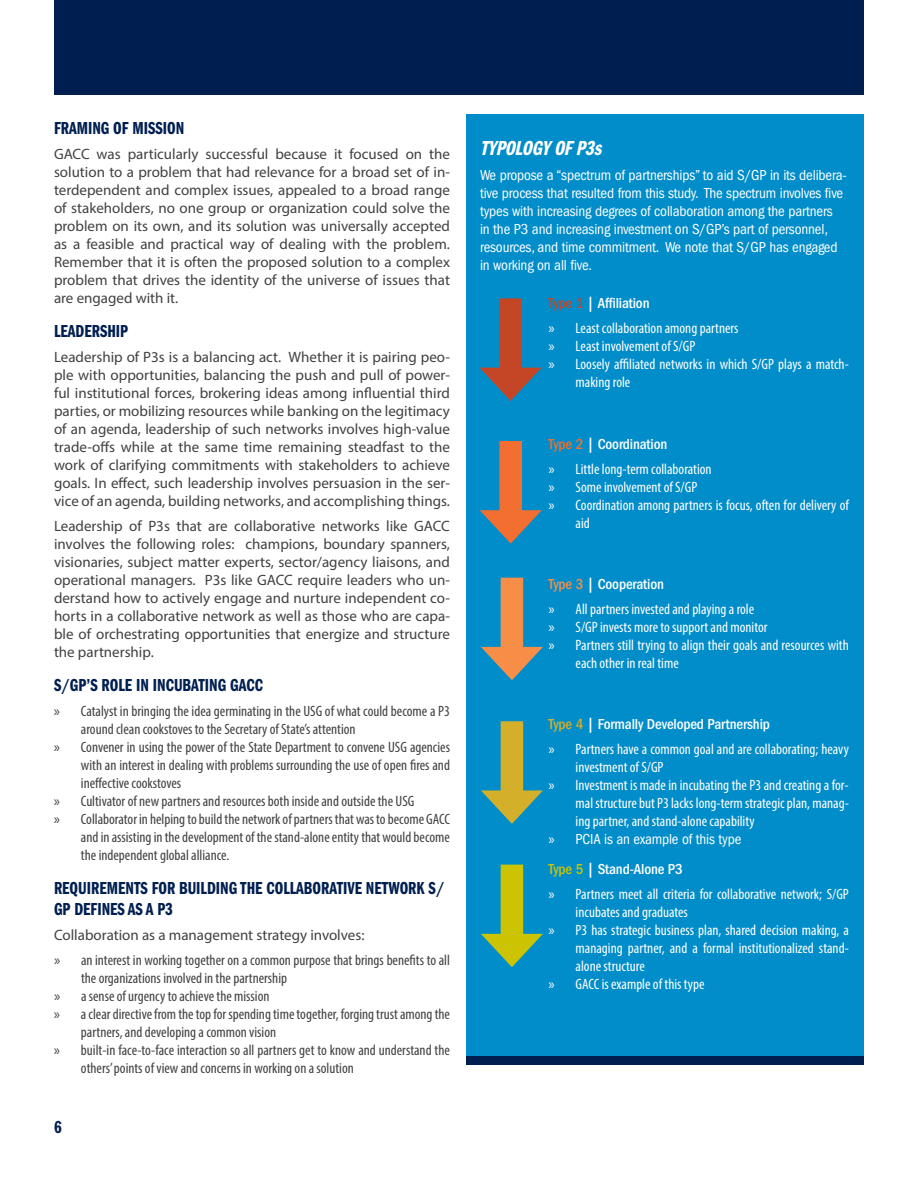
<style>
.page{position:relative;width:918px;height:1188px;background:#fff}
.page>*{position:absolute;margin:0;border:0;box-sizing:border-box;transform-origin:0 0}
.t1{font:italic 21px "ITC Franklin Gothic Std Dm Cp";color:#fff}
.t2{font:18px/21px "ITC Franklin Gothic Std Dm Cp";color:#001f50}
.t3{font:15px/18px "Myriad Pro";color:#414042;text-align:justify}
.t4{font:condensed 15px/24.8px "Myriad Pro";color:#414042}
.t5{font:condensed 15px "Myriad Pro";color:#fff}
.t6{font:condensed 15px/18px "ITC Franklin Gothic Std";letter-spacing:-.01em;color:#fff}
.t7{font:500 condensed 15px "ITC Franklin Gothic Std";letter-spacing:-.01em;color:#fff}
.s1{font-stretch:normal}
.s2{color:#c54626}
.s3{color:#f36e31}
.s4{color:#f68e47}
.s5{color:#d4b02a}
.s6{font-family:"Myriad Pro";font-stretch:normal}
.s7{font-weight:500;color:#ccc403}
.s8{font-weight:500}
</style>
<div class="page">
<div style="left:54px;top:0;width:810px;height:94px;background:#001f50"></div>
<div style="left:467px;top:114px;width:397px;height:942px;background:#008dc9"></div>
<div style="left:467px;top:1056px;width:397px;height:9px;background:#001f50"></div>
<div style="left:499px;top:298px;width:23px;height:82px;background:#c54626"></div>
<svg style="left:480px;top:368px;width:61px;height:33px"></svg>
<div style="left:499px;top:441px;width:23px;height:82px;background:#f36e31"></div>
<svg style="left:480px;top:510px;width:62px;height:34px"></svg>
<div style="left:501px;top:578px;width:22px;height:81px;background:#f68e47"></div>
<svg style="left:481px;top:647px;width:62px;height:33px"></svg>
<div style="left:501px;top:721px;width:22px;height:82px;background:#d4b02a"></div>
<svg style="left:481px;top:790px;width:62px;height:34px"></svg>
<div style="left:501px;top:865px;width:22px;height:81px;background:#ccc403"></div>
<svg style="left:481px;top:934px;width:62px;height:33px"></svg>
<p class="t2" style="left:54px;top:118px;width:132px">FRAMING OF MISSION</p>
<p class="t3" style="left:54px;top:144px;width:398px">GACC was particularly successful because it focused on the solution to a problem that had relevance for a broad set of in&shy;terdependent and complex issues, appealed to a broad range of stakeholders, no one group or organization could solve the problem on its own, and its solution was universally accepted as a feasible and practical way of dealing with the problem.<br>Remember that it is often the proposed solution to a complex problem that drives the identity of the universe of issues that are engaged with it.</p>
<p class="t2" style="left:54px;top:321px;width:76px">LEADERSHIP</p>
<p class="t3" style="left:54px;top:348px;width:398px">Leadership of P3s is a balancing act. Whether it is pairing peo&shy;ple with opportunities, balancing the push and pull of power&shy;ful institutional forces, brokering ideas among influential third parties, or mobilizing resources while banking on the legitimacy of an agenda, leadership of such networks involves high-value trade-offs while at the same time remaining steadfast to the work of clarifying commitments with stakeholders to achieve goals. In effect, such leadership involves persuasion in the ser&shy;vice of an agenda, building networks, and accomplishing things.</p>
<p class="t3" style="left:54px;top:516px;width:398px">Leadership of P3s that are collaborative networks like GACC involves the following roles: champions, boundary spanners, visionaries, subject matter experts, sector/agency liaisons, and operational managers. P3s like GACC require leaders who un&shy;derstand how to actively engage and nurture independent co&shy;horts in a collaborative network as well as those who are capa&shy;ble of orchestrating opportunities that energize and structure the partnership.</p>
<p class="t2" style="left:54px;top:675px;width:211px">S/GP’S ROLE IN INCUBATING GACC</p>
<p class="t4" style="left:54px;top:698px;width:397px"><span class="s1">»</span> Catalyst in bringing the idea germinating in the USG of what could become a P3</p>
<p class="t4" style="left:81px;top:716px;width:276px">around clean cookstoves to the Secretary of State’s attention</p>
<p class="t4" style="left:54px;top:734px;width:398px"><span class="s1">»</span> Convener in using the power of the State Department to convene USG agencies</p>
<p class="t4" style="left:81px;top:752px;width:370px">with an interest in dealing with problems surrounding the use of open fires and</p>
<p class="t4" style="left:81px;top:770px;width:102px">ineffective cookstoves</p>
<p class="t4" style="left:54px;top:788px;width:362px"><span class="s1">»</span> Cultivator of new partners and resources both inside and outside the USG</p>
<p class="t4" style="left:54px;top:806px;width:397px"><span class="s1">»</span> Collaborator in helping to build the network of partners that was to become GACC</p>
<p class="t4" style="left:81px;top:824px;width:370px">and in assisting in the development of the stand-alone entity that would become</p>
<p class="t4" style="left:81px;top:842px;width:150px">the independent global alliance.</p>
<p class="t2" style="left:54px;top:878px;width:392px">REQUIREMENTS FOR BUILDING THE COLLABORATIVE NETWORK S/<br>GP DEFINES AS A P3</p>
<p class="t4" style="left:54px;top:923px;width:398px"><span class="s1">Collaboration as a management strategy involves:<br>»</span> an interest in working together on a common purpose that brings benefits to all</p>
<p class="t4" style="left:81px;top:965px;width:208px">the organizations involved in the partnership</p>
<p class="t4" style="left:54px;top:983px;width:217px"><span class="s1">»</span> a sense of urgency to achieve the mission</p>
<p class="t4" style="left:54px;top:1001px;width:398px"><span class="s1">»</span> a clear directive from the top for spending time together, forging trust among the</p>
<p class="t4" style="left:81px;top:1019px;width:197px">partners, and developing a common vision</p>
<p class="t4" style="left:54px;top:1037px;width:397px"><span class="s1">»</span> built-in face-to-face interaction so all partners get to know and understand the</p>
<p class="t4" style="left:81px;top:1055px;width:274px">others’ points of view and concerns in working on a solution</p>
<p class="t2" style="left:54px;top:1117px;width:9px">6</p>
<h1 class="t1" style="left:480px;top:137px;width:128px">TYPOLOGYOFP3s</h1>
<p class="t6" style="left:480px;top:166px;width:368px">We propose a “spectrum of partnerships” to aid S/GP in its delibera&shy;tive process that resulted from this study. The spectrum involves five types with increasing degrees of collaboration among the partners<br>in the P3 and increasing investment on S/GP’s part of personnel, resources, and time commitment. We note that S/GP has engaged in working on all five.</p>
<p class="t7" style="left:549px;top:295px;width:102px"><span class="s2">Type 1</span> | Affiliation</p>
<p class="t5" style="left:549px;top:319px;width:192px"><span class="s1">»</span> Least collaboration among partners</p>
<p class="t5" style="left:549px;top:337px;width:148px"><span class="s1">»</span> Least involvement of S/GP</p>
<p class="t5" style="left:549px;top:355px;width:302px"><span class="s1">»</span> Loosely affiliated networks in which S/GP plays a match-</p>
<p class="t5" style="left:576px;top:373px;width:56px">making role</p>
<p class="t7" style="left:549px;top:435px;width:120px"><span class="s3">Type 2</span> | Coordination</p>
<p class="t5" style="left:549px;top:460px;width:165px"><span class="s1">»</span> Little long-term collaboration</p>
<p class="t5" style="left:549px;top:478px;width:150px"><span class="s1">»</span> Some involvement of S/GP</p>
<p class="t5" style="left:549px;top:496px;width:302px"><span class="s1">»</span> Coordination among partners is focus, often for delivery of</p>
<p class="t5" style="left:576px;top:514px;width:16px">aid</p>
<p class="t7" style="left:549px;top:576px;width:117px"><span class="s4">Type 3</span> | Cooperation</p>
<p class="t5" style="left:549px;top:600px;width:207px"><span class="s1">»</span> All partners invested and playing a role</p>
<p class="t5" style="left:549px;top:618px;width:220px"><span class="s1">»</span> S/GP invests more to support and monitor</p>
<p class="t5" style="left:549px;top:636px;width:302px"><span class="s1">»</span> Partners still trying to align their goals and resources with</p>
<p class="t5" style="left:576px;top:654px;width:105px">each other in real time</p>
<p class="t7" style="left:549px;top:716px;width:223px"><span class="s5">Type 4</span> | Formally Developed Partnership</p>
<p class="t5" style="left:549px;top:740px;width:302px"><span class="s1">»</span> Partners have a common goal and are collaborating; heavy</p>
<p class="t5" style="left:576px;top:758px;width:89px">investment of S/GP</p>
<p class="t5" style="left:549px;top:776px;width:302px"><span class="s1">»</span> Investment is made in incubating the P3 and creating a for-</p>
<p class="t5" style="left:576px;top:794px;width:275px">mal structure but P3 lacks long-term strategic plan, manag-</p>
<p class="t5" style="left:576px;top:812px;width:180px">ing partner, and stand-alone capability</p>
<p class="t6" style="left:549px;top:824px;width:194px;line-height:30px"><span class="s6">»</span> PCIA is an example of this type<br><span class="s7">Type 5</span> <span class="s8">| Stand-Alone P3</span></p>
<p class="t5" style="left:549px;top:885px;width:302px"><span class="s1">»</span> Partners meet all criteria for collaborative network; S/GP</p>
<p class="t5" style="left:576px;top:903px;width:114px">incubates and graduates</p>
<p class="t5" style="left:549px;top:921px;width:302px"><span class="s1">»</span> P3 has strategic business plan, shared decision making, a</p>
<p class="t5" style="left:576px;top:939px;width:275px">managing partner, and a formal institutionalized stand-</p>
<p class="t5" style="left:576px;top:957px;width:71px">alone structure</p>
<p class="t5" style="left:549px;top:975px;width:157px"><span class="s1">»</span> GACC is example of this type</p>
</div>
